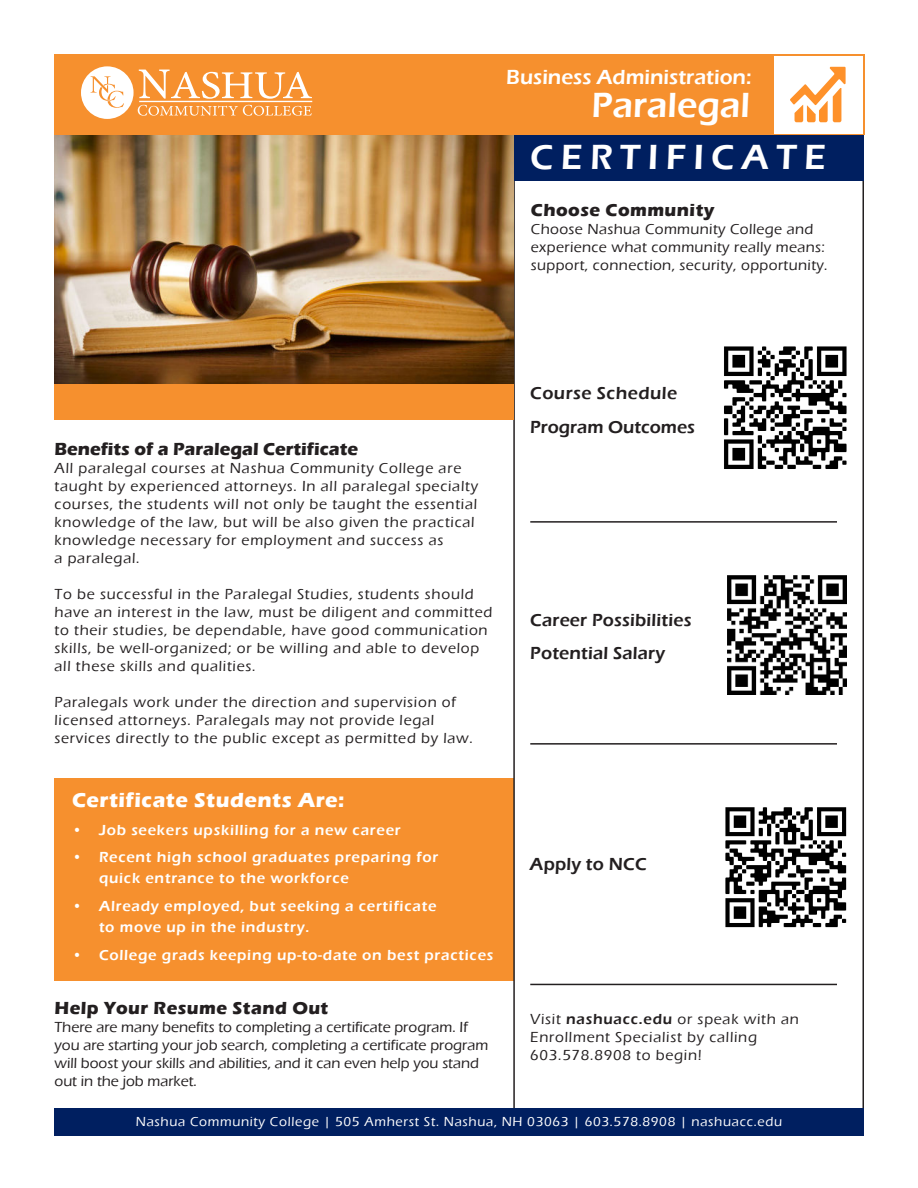
<style>
.page{position:relative;width:918px;height:1188px;background:#fff}
.page>*{position:absolute;margin:0;border:0;box-sizing:border-box;transform-origin:0 0}
.t1{font:600 36px "Eras ITC";letter-spacing:.2em;color:#fff}
.t2{font:600 36px "Eras ITC";color:#fff}
.t3{font:600 21px "Eras ITC";color:#fff}
.t4{font:700 21px "Eras ITC";letter-spacing:.025em;color:#fff}
.t5{font:600 18px/33.3px "Eras ITC";letter-spacing:.01em;color:#231f20}
.t6{font:700 18px "Eras ITC";letter-spacing:.025em;color:#231f20}
.t7{font:700 18px "Eras ITC";color:#231f20}
.t8{font:500 15px/18px "Eras ITC";letter-spacing:.05em;color:#231f20}
.t9{font:600 15px/21px "Eras ITC";letter-spacing:.05em;color:#fff}
.t10{font:500 15px/18px "Eras ITC";color:#231f20}
.t11{font:500 15px/18px "Eras ITC";letter-spacing:.025em;color:#231f20}
.t12{font:500 13.5px "Eras ITC";letter-spacing:.05em;color:#fff}
.s1{font-weight:600}
</style>
<div class="page">
<div style="left:54px;top:778px;width:459px;height:203px;background:#f6902e"></div>
<img style="left:54px;top:135px;width:459px;height:249px">
<div style="left:54px;top:54px;width:810px;height:81px;background:#f6902e"></div>
<div style="left:774px;top:56px;width:88px;height:77px;background:#fff"></div>
<svg style="left:790px;top:67px;width:56px;height:55px"></svg>
<svg style="left:81px;top:66px;width:231px;height:53px"></svg>
<div style="left:55px;top:1109px;width:809px;height:27px;background:#001f60"></div>
<div style="left:514px;top:135px;width:350px;height:46px;background:#001f60"></div>
<div style="left:54px;top:384px;width:459px;height:36px;background:#f6902e"></div>
<hr style="left:530px;top:521px;width:307px;height:2px;background:#231f20">
<hr style="left:530px;top:743px;width:307px;height:2px;background:#231f20">
<hr style="left:530px;top:984px;width:307px;height:1px;background:#231f20">
<img style="left:727px;top:575px;width:120px;height:120px">
<img style="left:724px;top:346px;width:123px;height:123px">
<img style="left:725px;top:807px;width:122px;height:121px">
<h2 class="t3" style="left:506px;top:68px;width:247px">Business Administration:</h2>
<h1 class="t2" style="left:592px;top:90px;width:160px">Paralegal</h1>
<h1 class="t1" style="left:530px;top:142px;width:297px">CERTIFICATE</h1>
<p class="t6" style="left:531px;top:202px;width:185px">Choose Community</p>
<p class="t11" style="left:531px;top:221px;width:298px">Choose Nashua Community College and experience what community really means: support, connection, security, opportunity.</p>
<p class="t7" style="left:55px;top:442px;width:305px">Benefits of a Paralegal Certificate</p>
<p class="t8" style="left:55px;top:460px;width:425px">All paralegal courses at Nashua Community College are taught by experienced attorneys. In all paralegal specialty courses, the students will not only be taught the essential knowledge of the law, but will be also given the practical knowledge necessary for employment and success as<br>a paralegal.</p>
<p class="t8" style="left:55px;top:586px;width:439px">To be successful in the Paralegal Studies, students should have an interest in the law, must be diligent and committed to their studies, be dependable, have good communication skills, be well-organized; or be willing and able to develop all these skills and qualities.</p>
<p class="t8" style="left:55px;top:694px;width:420px">Paralegals work under the direction and supervision of licensed attorneys. Paralegals may not provide legal services directly to the public except as permitted by law.</p>
<h2 class="t4" style="left:72px;top:791px;width:274px">Certificate Students Are:</h2>
<p class="t9" style="left:72px;top:820px;width:330px">• Job seekers upskilling for a new career</p>
<p class="t9" style="left:99px;top:848px;width:341px;text-indent:-27px">• Recent high school graduates preparing for quick entrance to the workforce</p>
<p class="t9" style="left:99px;top:897px;width:339px;text-indent:-27px">• Already employed, but seeking a certificate to move up in the industry.</p>
<p class="t9" style="left:72px;top:945px;width:423px">• College grads keeping up-to-date on best practices</p>
<p class="t6" style="left:55px;top:1000px;width:275px">Help Your Resume Stand Out</p>
<p class="t10" style="left:55px;top:1019px;width:435px">There are many benefits to completing a certificate program. If you are starting your job search, completing a certificate program will boost your skills and abilities, and it can even help you stand out in the job market.</p>
<p class="t5" style="left:530px;top:377px;width:166px;line-height:34.2px">Course Schedule<br>Program Outcomes</p>
<p class="t5" style="left:530px;top:604px;width:163px">Career Possibilities<br>Potential Salary</p>
<p class="t5" style="left:530px;top:849px;width:118px">Apply to NCC</p>
<p class="t8" style="left:530px;top:1011px;width:270px">Visit <span class="s1">nashuacc.edu</span> or speak with an<br>Enrollment Specialist by calling<br>603.578.8908 to begin!</p>
<p class="t12" style="left:136px;top:1116px;width:648px">Nashua Community College | 505 Amherst St. Nashua, NH 03063 | 603.578.8908 | nashuacc.edu</p>
</div>
